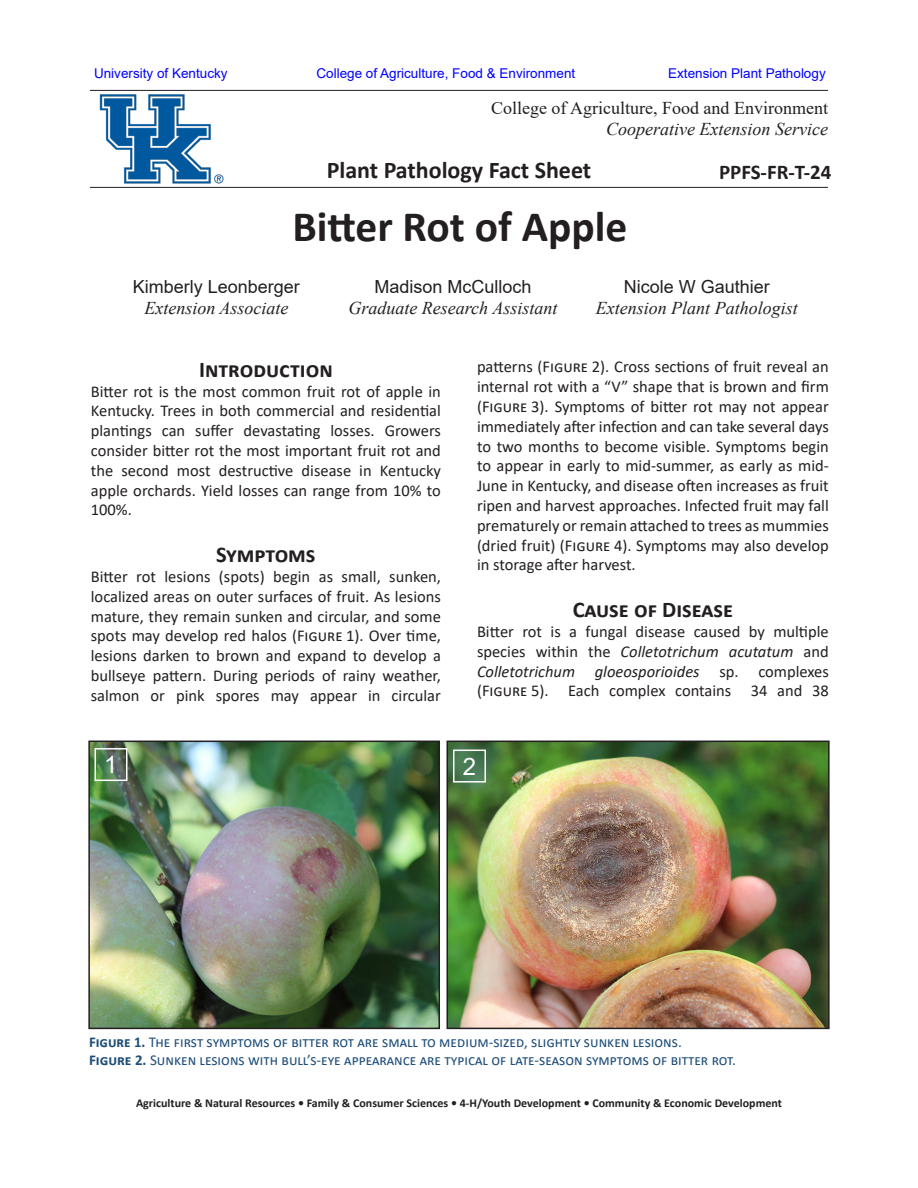
<style>
.page{position:relative;width:918px;height:1188px;background:#fff}
.page>*{position:absolute;margin:0;border:0;box-sizing:border-box;transform-origin:0 0}
.t1{font:700 43.5px "Calibri";color:#231f20}
.t2{font:700 24px "Calibri";color:#231f20}
.t3{font:24px "Arial";color:#fff}
.Light_Grid_-_Accent{font:700 22.5px "Calibri";color:#231f20}
.t4{font:700 21px "Calibri";color:#231f20}
.t5{font:italic 18px "Times New Roman";color:#231f20}
.t6{font:18px "Arial";color:#231f20}
.t7{font:18px "Times New Roman";color:#231f20}
.Light_Grid_-_Accent-2{font:16.5px/19.8px "Calibri";color:#231f20;text-align:justify}
.t8{font:15px "Calibri";color:#1f4e79}
.t9{font:13.5px "Arial";color:#00f}
.t10{font:700 12px "Calibri";color:#231f20}
.s1{font-style:italic}
.s2{font-weight:700}
</style>
<div class="page">
<img style="left:98px;top:94px;width:127px;height:93px">
<hr style="left:90px;top:90px;width:738px;height:1px;background:#231f20">
<hr style="left:90px;top:187px;width:738px;height:1px;background:#231f20">
<img style="left:91px;top:744px;width:346px;height:282px">
<div style="left:88px;top:741px;width:352px;height:288px;border:2px solid #231f20"></div>
<img style="left:450px;top:744px;width:377px;height:282px">
<div style="left:447px;top:741px;width:383px;height:288px;border:2px solid #231f20"></div>
<div style="left:94px;top:748px;width:34px;height:33px;border:2px solid #fff"></div>
<div style="left:453px;top:750px;width:33px;height:33px;border:2px solid #fff"></div>
<p class="t9" style="left:94px;top:64px;width:135px">University of Kentucky</p>
<p class="t9" style="left:316px;top:64px;width:260px">College of Agriculture, Food &amp; Environment</p>
<p class="t9" style="left:668px;top:64px;width:159px">Extension Plant Pathology</p>
<p class="t7" style="left:491px;top:95px;width:338px">College of Agriculture, Food and Environment</p>
<p class="t5" style="left:606px;top:117px;width:223px">Cooperative Extension Service</p>
<p class="t2" style="left:327px;top:153px;width:266px">Plant Pathology Fact Sheet</p>
<p class="t1" style="left:292px;top:196px;width:336px">Bitter Rot of Apple</p>
<p class="t4" style="left:719px;top:157px;width:114px">PPFS-FR-T-24</p>
<p class="t6" style="left:133px;top:274px;width:169px">Kimberly Leonberger</p>
<p class="t5" style="left:144px;top:296px;width:146px">Extension Associate</p>
<p class="t6" style="left:374px;top:274px;width:159px">Madison McCulloch</p>
<p class="t5" style="left:348px;top:296px;width:210px">Graduate Research Assistant</p>
<p class="t6" style="left:624px;top:274px;width:148px">Nicole W Gauthier</p>
<p class="t5" style="left:596px;top:296px;width:204px">Extension Plant Pathologist</p>
<p class="Light_Grid_-_Accent" style="left:199px;top:353px;width:135px">Introduction</p>
<p class="Light_Grid_-_Accent-2" style="left:91px;top:381px;width:352px">Bitter rot is the most common fruit rot of apple in Kentucky. Trees in both commercial and residential plantings can suffer devastating losses. Growers consider bitter rot the most important fruit rot and the second most destructive disease in Kentucky apple orchards. Yield losses can range from 10% to 100%.</p>
<p class="Light_Grid_-_Accent" style="left:216px;top:539px;width:101px">Symptoms</p>
<p class="Light_Grid_-_Accent-2" style="left:91px;top:566px;width:352px">Bitter rot lesions (spots) begin as small, sunken, localized areas on outer surfaces of fruit. As lesions mature, they remain sunken and circular, and some spots may develop red halos (Figure 1). Over time, lesions darken to brown and expand to develop a bullseye pattern. During periods of rainy weather, salmon or pink spores may appear in circular</p>
<p class="Light_Grid_-_Accent-2" style="left:477px;top:357px;width:353px">patterns (Figure 2). Cross sections of fruit reveal an internal rot with a “V” shape that is brown and firm (Figure 3). Symptoms of bitter rot may not appear immediately after infection and can take several days to two months to become visible. Symptoms begin to appear in early to mid-summer, as early as mid-June in Kentucky, and disease often increases as fruit ripen and harvest approaches. Infected fruit may fall prematurely or remain attached to trees as mummies (dried fruit) (Figure 4). Symptoms may also develop in storage after harvest.</p>
<p class="Light_Grid_-_Accent" style="left:573px;top:594px;width:162px">Cause of Disease</p>
<p class="Light_Grid_-_Accent-2" style="left:477px;top:621px;width:353px">Bitter rot is a fungal disease caused by multiple species within the <span class="s1">Colletotrichum acutatum</span> and <span class="s1">Colletotrichum gloeosporioides</span> sp. complexes (Figure 5). Each complex contains 34 and 38</p>
<p class="t3" style="left:104px;top:748px;width:15px">1</p>
<p class="t3" style="left:463px;top:750px;width:15px">2</p>
<p class="t8" style="left:89px;top:1032px;width:594px"><span class="s2">Figure 1.</span> The first symptoms of bitter rot are small to medium-sized, slightly sunken lesions.</p>
<p class="t8" style="left:89px;top:1050px;width:648px"><span class="s2">Figure 2.</span> Sunken lesions with bull’s-eye appearance are typical of late-season symptoms of bitter rot.</p>
<p class="t10" style="left:136px;top:1095px;width:647px">Agriculture &amp; Natural Resources • Family &amp; Consumer Sciences • 4-H/Youth Development • Community &amp; Economic Development</p>
</div>
